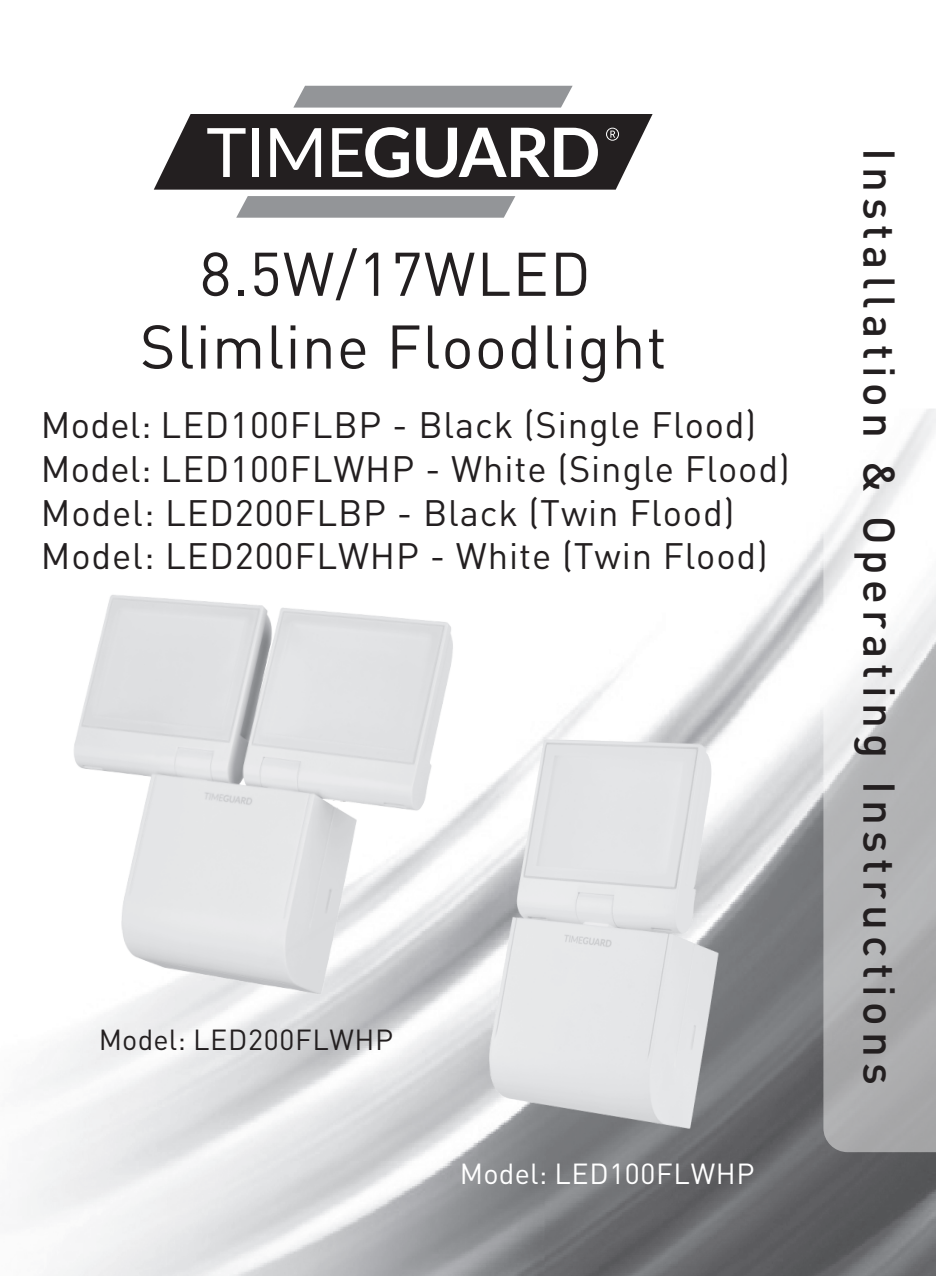
<style>
.page{position:relative;width:936px;height:1276px;background:#fff}
.page>*{position:absolute;margin:0;border:0;box-sizing:border-box;transform-origin:0 0}
.t1{font:60.6px/72.6px "DINOT";letter-spacing:.02em;color:#231f20;text-align:center}
.t2{font:500 43.8px "DINOT";letter-spacing:.14em;color:#231f20}
.t3{font:36.3px/43.5px "DINOT";letter-spacing:.025em;color:#231f20}
.t4{font:28.8px "DINOT";letter-spacing:.025em;color:#fff}
.t5{font:28.8px "DINOT";letter-spacing:.025em;color:#231f20}
</style>
<div class="page">
<img style="left:20px;top:532px;width:915px;height:744px">
<svg style="left:293px;top:86px;width:279px;height:22px;background:#999b9e"></svg>
<svg style="left:236px;top:196px;width:279px;height:22px;background:#999a9d"></svg>
<svg style="left:154px;top:114px;width:498px;height:76px"></svg>
<svg style="left:823px;top:409px;width:112px;height:743px"></svg>
<img style="left:20px;top:567px;width:489px;height:474px">
<img style="left:432px;top:701px;width:355px;height:478px">
<h1 class="t1" style="left:140px;top:237px;width:528px">8.5W/17WLED<br>Slimline Floodlight</h1>
<p class="t3" style="left:41px;top:403px;width:750px">Model: LED100FLBP - Black (Single Flood)<br>Model: LED100FLWHP - White (Single Flood)<br>Model: LED200FLBP - Black (Twin Flood)<br>Model: LED200FLWHP - White (Twin Flood)</p>
<p class="t5" style="left:99px;top:1021px;width:296px">Model: LED200FLWHP</p>
<p class="t4" style="left:460px;top:1155px;width:296px">Model: LED100FLWHP</p>
<p class="t2" style="left:907px;top:148px;width:938px;rotate:90deg">Installation &amp; Operating Instructions</p>
</div>
